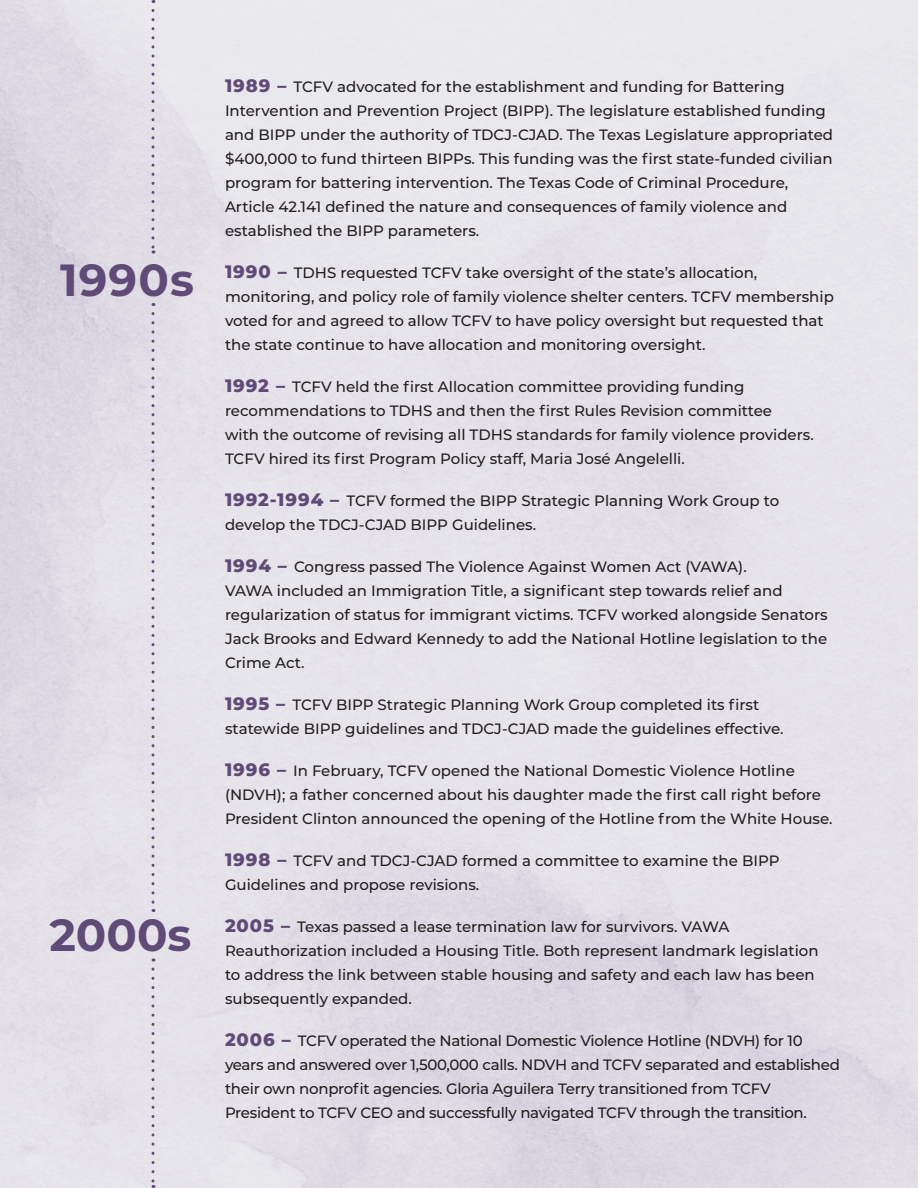
<style>
.page{position:relative;width:918px;height:1188px;background:#fff}
.page>*{position:absolute;margin:0;border:0;box-sizing:border-box;transform-origin:0 0}
.Years{font:700 45px "Montserrat";letter-spacing:.015em;color:#604b78}
.Body_Text_-_Regular{font:500 15px/24px "Montserrat";color:#231f20}
.Body_Text_-_Regular-2{font:500 15px/24px "Montserrat";letter-spacing:-.02em;color:#231f20}
.s1{font-weight:800;font-size:18px;color:#604b78}
</style>
<div class="page">
<img style="left:0;top:0;width:918px;height:1188px">
<svg style="left:152px;top:10px;width:2px;height:244px"></svg>
<svg style="left:152px;top:314px;width:2px;height:598px"></svg>
<svg style="left:152px;top:969px;width:2px;height:219px"></svg>
<p class="Years" style="left:60px;top:247px;width:135px">1990s</p>
<p class="Years" style="left:50px;top:903px;width:144px">2000s</p>
<p class="Body_Text_-_Regular" style="left:225px;top:74px;width:610px"><span class="s1">1989 –</span> TCFV advocated for the establishment and funding for Battering Intervention and Prevention Project (BIPP). The legislature established funding and BIPP under the authority of TDCJ-CJAD. The Texas Legislature appropriated $400,000 to fund thirteen BIPPs. This funding was the first state-funded civilian program for battering intervention. The Texas Code of Criminal Procedure, Article 42.141 defined the nature and consequences of family violence and established the BIPP parameters.</p>
<p class="Body_Text_-_Regular" style="left:225px;top:260px;width:610px"><span class="s1">1990 –</span> TDHS requested TCFV take oversight of the state’s allocation, monitoring, and policy role of family violence shelter centers. TCFV membership voted for and agreed to allow TCFV to have policy oversight but requested that the state continue to have allocation and monitoring oversight.</p>
<p class="Body_Text_-_Regular" style="left:225px;top:374px;width:590px"><span class="s1">1992 –</span> TCFV held the first Allocation committee providing funding recommendations to TDHS and then the first Rules Revision committee<br>with the outcome of revising all TDHS standards for family violence providers.<br>TCFV hired its first Program Policy staff, Maria José Angelelli.</p>
<p class="Body_Text_-_Regular" style="left:225px;top:488px;width:556px"><span class="s1">1992-1994 –</span> TCFV formed the BIPP Strategic Planning Work Group to develop the TDCJ-CJAD BIPP Guidelines.</p>
<p class="Body_Text_-_Regular" style="left:225px;top:554px;width:604px"><span class="s1">1994 –</span> Congress passed The Violence Against Women Act (VAWA).<br>VAWA included an Immigration Title, a significant step towards relief and regularization of status for immigrant victims. TCFV worked alongside Senators Jack Brooks and Edward Kennedy to add the National Hotline legislation to the Crime Act.</p>
<p class="Body_Text_-_Regular" style="left:225px;top:692px;width:560px"><span class="s1">1995 –</span> TCFV BIPP Strategic Planning Work Group completed its first statewide BIPP guidelines and TDCJ-CJAD made the guidelines effective.</p>
<p class="Body_Text_-_Regular" style="left:225px;top:758px;width:609px"><span class="s1">1996 –</span> In February, TCFV opened the National Domestic Violence Hotline (NDVH); a father concerned about his daughter made the first call right before<br>President Clinton announced the opening of the Hotline from the White House.</p>
<p class="Body_Text_-_Regular" style="left:225px;top:848px;width:556px"><span class="s1">1998 –</span> TCFV and TDCJ-CJAD formed a committee to examine the BIPP<br>Guidelines and propose revisions.</p>
<p class="Body_Text_-_Regular" style="left:225px;top:914px;width:595px"><span class="s1">2005 –</span> Texas passed a lease termination law for survivors. VAWA Reauthorization included a Housing Title. Both represent landmark legislation to address the link between stable housing and safety and each law has been subsequently expanded.</p>
<p class="Body_Text_-_Regular-2" style="left:225px;top:1028px;width:616px"><span class="s1">2006 –</span> TCFV operated the National Domestic Violence Hotline (NDVH) for 10 years and answered over 1,500,000 calls. NDVH and TCFV separated and established their own nonprofit agencies. Gloria Aguilera Terry transitioned from TCFV President to TCFV CEO and successfully navigated TCFV through the transition.</p>
</div>
